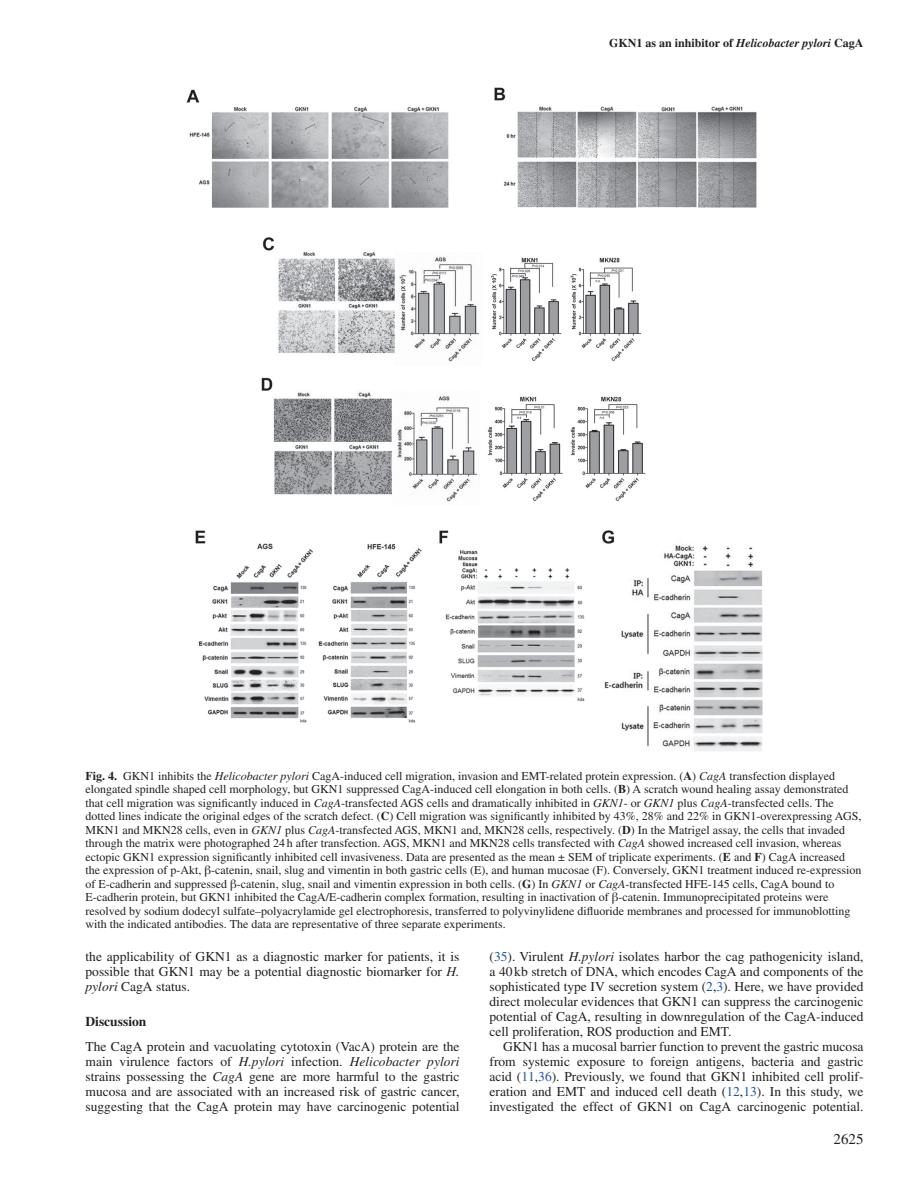
<style>
.page{position:relative;width:919px;height:1187px;background:#fff}
.page>*{position:absolute;margin:0;border:0;box-sizing:border-box;transform-origin:0 0}
.t1{font:15px "Times LT Std";color:#231f20}
.t2{font:13.5px/15px "Times LT Std";color:#231f20;text-align:justify}
.t3{font:700 13.5px "Times LT Std";color:#231f20}
.t4{font:12px/13.5px "Times LT Std";color:#231f20}
.t5{font:700 12px "Times LT Std";color:#231f20}
.s1{font-style:italic}
.s2{font-weight:700}
.s3{font-family:"Gandhari Unicode"}
.s4{color:#1e56a6}
</style>
<div class="page">
<img style="left:186px;top:87px;width:576px;height:664px">
<p class="t5" style="left:609px;top:36px;width:256px">GKN1 as an inhibitor of <span class="s1">Helicobacter pylori</span> CagA</p>
<p class="t4" style="left:86px;top:768px;width:777px"><span class="s2">Fig. 4.</span> GKN1 inhibits the <span class="s1">Helicobacter pylori</span> CagA-induced cell migration, invasion and EMT-related protein expression. (<span class="s2">A</span>) <span class="s1">CagA</span> transfection displayed elongated spindle shaped cell morphology, but GKN1 suppressed CagA-induced cell elongation in both cells. (<span class="s2">B</span>) A scratch wound healing assay demonstrated that cell migration was significantly induced in <span class="s1">CagA</span>-transfected AGS cells and dramatically inhibited in <span class="s1">GKN1</span>- or <span class="s1">GKN1</span> plus <span class="s1">CagA</span>-transfected cells. The dotted lines indicate the original edges of the scratch defect. (<span class="s2">C</span>) Cell migration was significantly inhibited by 43%, 28% and 22% in GKN1-overexpressing AGS, MKN1 and MKN28 cells, even in <span class="s1">GKN1</span> plus <span class="s1">CagA</span>-transfected AGS, MKN1 and, MKN28 cells, respectively. (<span class="s2">D</span>) In the Matrigel assay, the cells that invaded through the matrix were photographed 24h after transfection. AGS, MKN1 and MKN28 cells transfected with <span class="s1">CagA</span> showed increased cell invasion, whereas ectopic GKN1 expression significantly inhibited cell invasiveness. Data are presented as the mean ± SEM of triplicate experiments. (<span class="s2">E</span> and <span class="s2">F</span>) CagA increased the expression of p-Akt, <span class="s3">β</span>-catenin, snail, slug and vimentin in both gastric cells (E), and human mucosae (F). Conversely, GKN1 treatment induced re-expression of E-cadherin and suppressed <span class="s3">β</span>-catenin, slug, snail and vimentin expression in both cells. (<span class="s2">G</span>) In <span class="s1">GKN1</span> or <span class="s1">CagA</span>-transfected HFE-145 cells, CagA bound to E-cadherin protein, but GKN1 inhibited the CagA/E-cadherin complex formation, resulting in inactivation of <span class="s3">β</span>-catenin. Immunoprecipitated proteins were resolved by sodium dodecyl sulfate–polyacrylamide gel electrophoresis, transferred to polyvinylidene difluoride membranes and processed for immunoblotting with the indicated antibodies. The data are representative of three separate experiments.</p>
<p class="t2" style="left:86px;top:949px;width:375px">the applicability of GKN1 as a diagnostic marker for patients, it is possible that GKN1 may be a potential diagnostic biomarker for <span class="s1">H. pylori</span> CagA status.</p>
<p class="t3" style="left:86px;top:1013px;width:62px">Discussion</p>
<p class="t2" style="left:86px;top:1039px;width:375px">The CagA protein and vacuolating cytotoxin (VacA) protein are the main virulence factors of <span class="s1">H.pylori</span> infection. <span class="s1">Helicobacter pylori </span>strains possessing the <span class="s1">CagA</span> gene are more harmful to the gastric mucosa and are associated with an increased risk of gastric cancer, suggesting that the CagA protein may have carcinogenic potential</p>
<p class="t2" style="left:489px;top:949px;width:375px">(<span class="s4">35</span>). Virulent <span class="s1">H.pylori</span> isolates harbor the cag pathogenicity island, a 40 kb stretch of DNA, which encodes CagA and components of the sophisticated type IV secretion system (<span class="s4">2</span>,<span class="s4">3</span>). Here, we have provided direct molecular evidences that GKN1 can suppress the carcinogenic potential of CagA, resulting in downregulation of the CagA-induced cell proliferation, ROS production and EMT.</p>
<p class="t2" style="left:489px;top:1039px;width:375px;text-indent:14px">GKN1 has a mucosal barrier function to prevent the gastric mucosa from systemic exposure to foreign antigens, bacteria and gastric acid (<span class="s4">11</span>,<span class="s4">36</span>). Previously, we found that GKN1 inhibited cell prolif&shy;eration and EMT and induced cell death (<span class="s4">12</span>,<span class="s4">13</span>). In this study, we investigated the effect of GKN1 on CagA carcinogenic potential.</p>
<p class="t1" style="left:833px;top:1130px;width:31px">2625</p>
</div>
